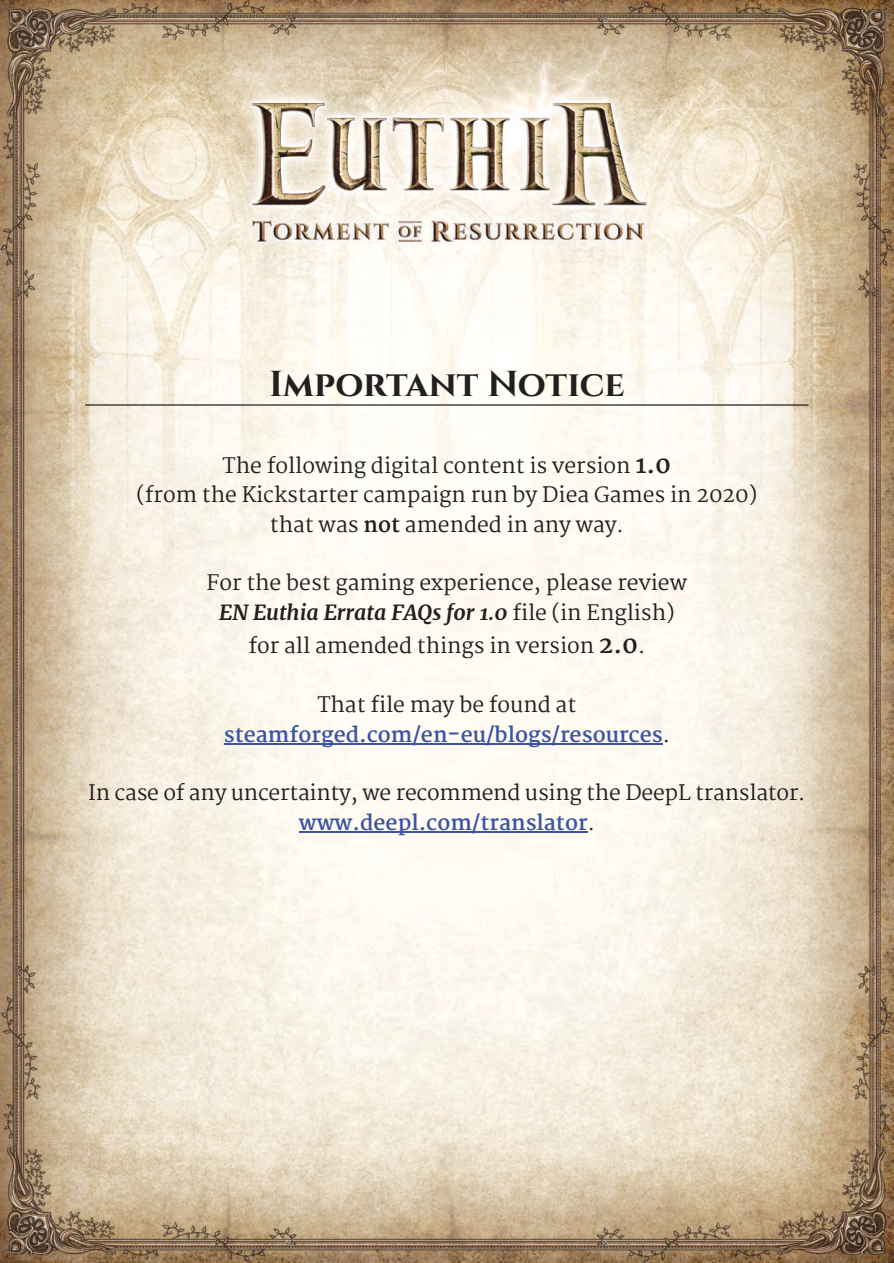
<style>
.page{position:relative;width:894px;height:1263px;background:#fff}
.page>*{position:absolute;margin:0;border:0;box-sizing:border-box;transform-origin:0 0}
.t1{font:700 36px "Cinzel";color:#231f20}
.t2{font:21px/29.4px "Martel";color:#231f20;text-align:center}
.t3{font:700 21px/29.4px "Martel";color:#3c53a4;text-align:center}
.t4{font:italic 700 21px "Merriweather";color:#231f20}
.s1{font-weight:700;font-size:24px}
.s2{font-weight:700}
.s3{font-family:"Martel";font-weight:400;font-style:normal}
.s4{font-weight:400;color:#231f20}
.s5{font-weight:700;color:#3c53a4}
</style>
<div class="page">
<img style="left:0;top:0;width:893px;height:1263px">
<hr style="left:224px;top:743px;width:438px;height:1px;background:#3c53a4">
<hr style="left:299px;top:831px;width:288px;height:1px;background:#3c53a4">
<hr style="left:85px;top:404px;width:723px;height:2px;background:#080a0a">
<h1 class="t1" style="left:269px;top:361px;width:357px">Important Notice</h1>
<p class="t2" style="left:136px;top:451px;width:622px">The following digital content is version <span class="s1">1.0<br></span>(from the Kickstarter campaign run by Diea Games in 2020) that was <span class="s2">not</span> amended in any way.</p>
<p class="t2" style="left:206px;top:568px;width:481px">For the best gaming experience, please review</p>
<p class="t4" style="left:219px;top:599px;width:456px">EN Euthia Errata FAQs for 1.0 <span class="s3">file (in English)</span></p>
<p class="t2" style="left:248px;top:631px;width:398px">for all amended things in version <span class="s1">2.0</span>.</p>
<p class="t3" style="left:224px;top:690px;width:447px"><span class="s4">That file may be found at </span>steamforged.com/en-eu/blogs/resources<span class="s4">.</span></p>
<p class="t2" style="left:88px;top:778px;width:718px">In case of any uncertainty, we recommend using the DeepL translator. <span class="s5">www.deepl.com/translator</span>.</p>
</div>
